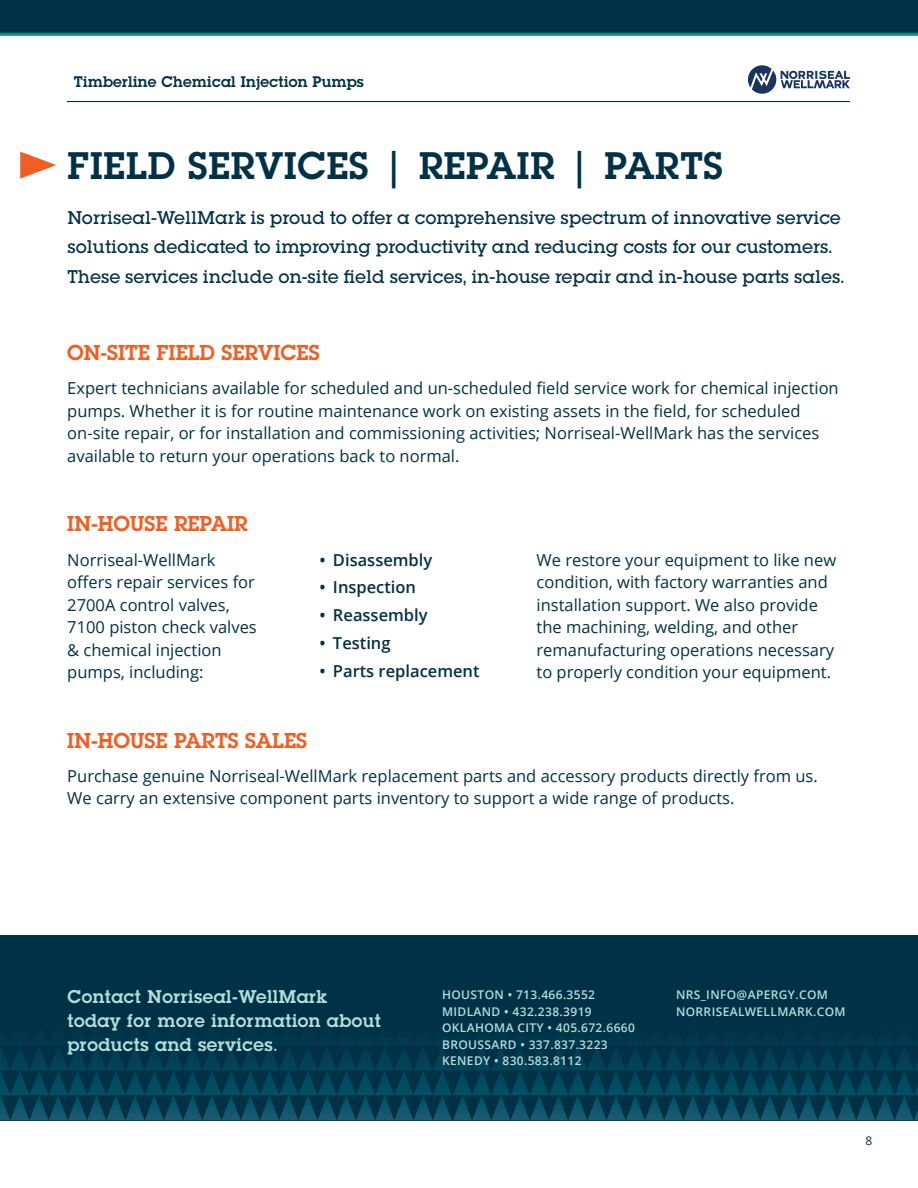
<style>
.page{position:relative;width:918px;height:1188px;background:#fff}
.page>*{position:absolute;margin:0;border:0;box-sizing:border-box;transform-origin:0 0}
.t1{font:600 37.5px "Lubalin Graph Std";letter-spacing:.02em;color:#003146}
.t2{font:600 21px "Lubalin Graph Std";color:#f15d22}
.t3{font:500 18px/29.5px "Lubalin Graph Std";color:#003146}
.t4{font:600 18px/24px "Lubalin Graph Std";letter-spacing:.03em;color:#b5deda}
.t5{font:16.5px/22.5px "Open Sans";color:#003146}
.t6{font:600 16.5px "Open Sans";color:#003146}
.t7{font:600 15px "Lubalin Graph Std";letter-spacing:.02em;color:#003146}
.t8{font:600 12px/16.5px "Open Sans";letter-spacing:.03em;color:#b5deda}
.t9{font:12px "Open Sans";color:#003146}
.s1{font-weight:500}
</style>
<div class="page">
<div style="left:0;top:0;width:918px;height:34px;background:#003146"></div>
<hr style="left:0;top:33px;width:918px;height:3px;background:#009189">
<hr style="left:67px;top:101px;width:783px;height:1px;background:#003146">
<svg style="left:748px;top:65px;width:102px;height:29px"></svg>
<img style="left:0;top:935px;width:918px;height:185px">
<svg style="left:20px;top:152px;width:36px;height:27px"></svg>
<p class="t7" style="left:74px;top:71px;width:292px">Timberline Chemical Injection Pumps</p>
<h1 class="t1" style="left:68px;top:140px;width:657px">FIELD SERVICES | REPAIR | PARTS</h1>
<p class="t3" style="left:68px;top:203px;width:778px">Norriseal-WellMark is proud to offer a comprehensive spectrum of innovative service solutions dedicated to improving productivity and reducing costs for our customers.<br>These services include on-site field services, in-house repair and in-house parts sales.</p>
<p class="t2" style="left:67px;top:338px;width:254px">ON-SITE FIELD SERVICES</p>
<p class="t5" style="left:67px;top:376px;width:773px">Expert technicians available for scheduled and un-scheduled field service work for chemical injection pumps. Whether it is for routine maintenance work on existing assets in the field, for scheduled on-site repair, or for installation and commissioning activities; Norriseal-WellMark has the services available to return your operations back to normal.</p>
<p class="t2" style="left:67px;top:510px;width:182px">IN-HOUSE REPAIR</p>
<p class="t6" style="left:320px;top:548px;width:114px">• Disassembly</p>
<p class="t6" style="left:320px;top:576px;width:98px">• Inspection</p>
<p class="t6" style="left:320px;top:604px;width:110px">• Reassembly</p>
<p class="t6" style="left:320px;top:632px;width:73px">• Testing</p>
<p class="t6" style="left:320px;top:660px;width:162px">• Parts replacement</p>
<p class="t5" style="left:67px;top:548px;width:191px">Norriseal-WellMark offers repair services for<br>2700A control valves,<br>7100 piston check valves &amp; chemical injection pumps, including:</p>
<p class="t5" style="left:537px;top:548px;width:301px">We restore your equipment to like new condition, with factory warranties and installation support. We also provide the machining, welding, and other remanufacturing operations necessary to properly condition your equipment.</p>
<p class="t2" style="left:67px;top:726px;width:241px">IN-HOUSE PARTS SALES</p>
<p class="t5" style="left:67px;top:764px;width:752px">Purchase genuine Norriseal-WellMark replacement parts and accessory products directly from us.<br>We carry an extensive component parts inventory to support a wide range of products.</p>
<p class="t4" style="left:68px;top:985px;width:315px">Contact Norriseal-WellMark today for more information about products and services<span class="s1">.</span></p>
<p class="t8" style="left:442px;top:987px;width:194px">HOUSTON • 713.466.3552<br>MIDLAND • 432.238.3919<br>OKLAHOMA CITY • 405.672.6660<br>BROUSSARD • 337.837.3223<br>KENEDY • 830.583.8112</p>
<p class="t8" style="left:676px;top:987px;width:171px">NRS_INFO@APERGY.COM<br>NORRISEALWELLMARK.COM</p>
<p class="t9" style="left:866px;top:1132px;width:8px">8</p>
</div>
